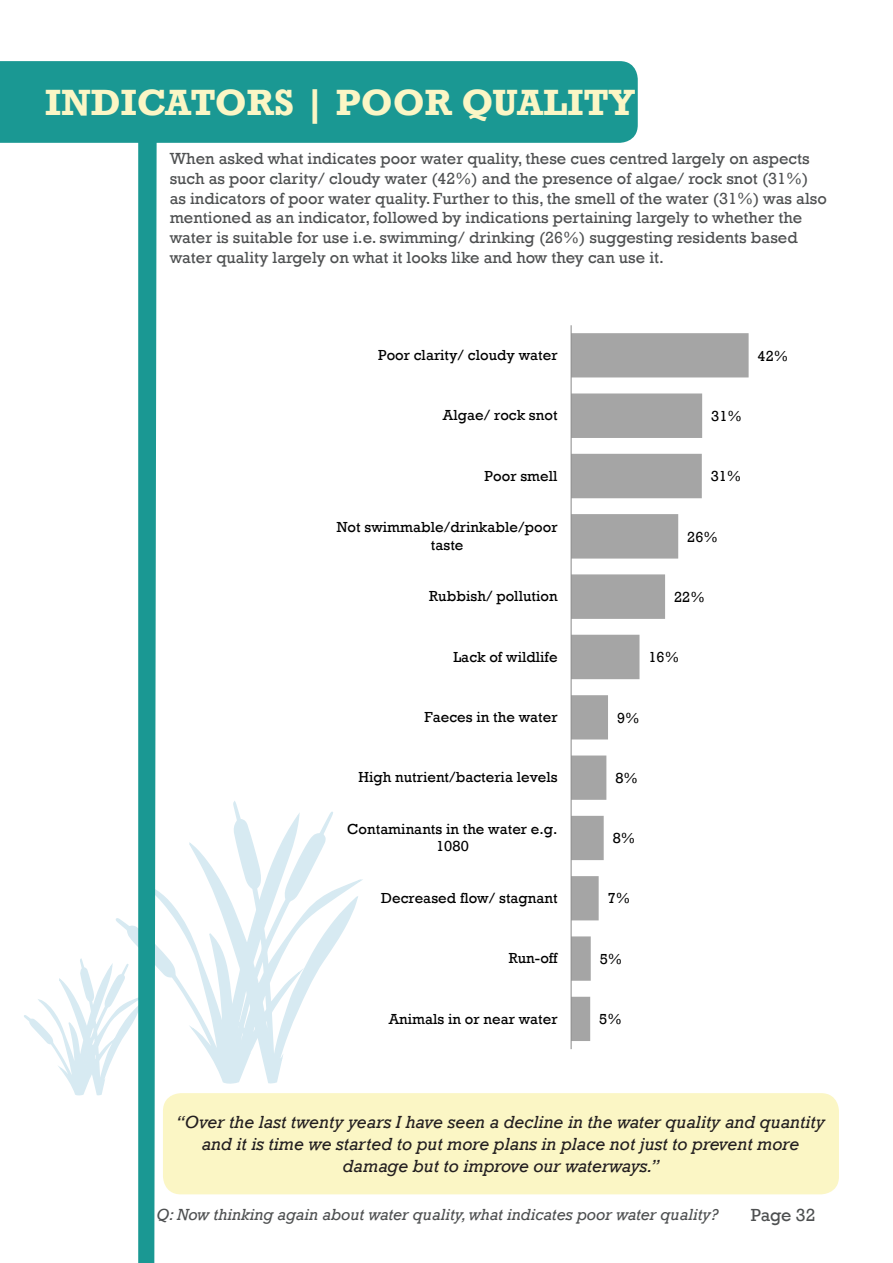
<style>
.page{position:relative;width:893px;height:1263px;background:#fff}
.page>*{position:absolute;margin:0;border:0;box-sizing:border-box;transform-origin:0 0}
.Yellow_headings{font:700 37.5px "Rockwell";color:#fbf6c5}
.t1{font:italic 18px/21.6px "Rockwell";color:#231f20;text-align:center}
.t2{font:18px "Rockwell";letter-spacing:-.01em;color:#4e5051}
.Body_text{font:16.5px/19.8px "Rockwell";color:#4e5051}
.t3{font:italic 16.5px "Rockwell";color:#4e5051}
.t4{font:15px/17.7px "Rockwell";color:#000;text-align:center}
</style>
<div class="page">
<div style="left:0;top:61px;width:638px;height:82px;background:#1a9893"></div>
<svg style="left:572px;top:333px;width:177px;height:708px"></svg>
<hr style="left:571px;top:325px;width:1px;height:724px;background:#898989">
<div style="left:163px;top:1093px;width:676px;height:101px;background:#fbf6c5;border-radius:18px"></div>
<svg style="left:157px;top:801px;width:206px;height:283px"></svg>
<svg style="left:22px;top:123px;width:135px;height:1140px"></svg>
<p class="Yellow_headings" style="left:45px;top:80px;width:592px">INDICATORS | POOR QUALITY</p>
<p class="Body_text" style="left:170px;top:149px;width:659px">When asked what indicates poor water quality, these cues centred largely on aspects such as poor clarity/ cloudy water (42%) and the presence of algae/ rock snot (31%) as indicators of poor water quality. Further to this, the smell of the water (31%) was also mentioned as an indicator, followed by indications pertaining largely to whether the water is suitable for use i.e. swimming/ drinking (26%) suggesting residents based water quality largely on what it looks like and how they can use it.</p>
<p class="t4" style="left:378px;top:346px;width:181px">Poor clarity/ cloudy water</p>
<p class="t4" style="left:758px;top:347px;width:32px">42%</p>
<p class="t4" style="left:443px;top:407px;width:116px">Algae/ rock snot</p>
<p class="t4" style="left:711px;top:407px;width:32px">31%</p>
<p class="t4" style="left:485px;top:467px;width:74px">Poor smell</p>
<p class="t4" style="left:711px;top:468px;width:32px">31%</p>
<p class="t4" style="left:337px;top:518px;width:222px">Not swimmable/drinkable/poor taste</p>
<p class="t4" style="left:687px;top:528px;width:32px">26%</p>
<p class="t4" style="left:429px;top:588px;width:130px">Rubbish/ pollution</p>
<p class="t4" style="left:674px;top:588px;width:32px">22%</p>
<p class="t4" style="left:453px;top:648px;width:106px">Lack of wildlife</p>
<p class="t4" style="left:648px;top:648px;width:32px">16%</p>
<p class="t4" style="left:425px;top:708px;width:134px">Faeces in the water</p>
<p class="t4" style="left:617px;top:709px;width:24px">9%</p>
<p class="t4" style="left:358px;top:768px;width:201px">High nutrient/bacteria levels</p>
<p class="t4" style="left:615px;top:769px;width:24px">8%</p>
<p class="t4" style="left:347px;top:820px;width:212px">Contaminants in the water e.g.<br>1080</p>
<p class="t4" style="left:613px;top:829px;width:24px">8%</p>
<p class="t4" style="left:381px;top:889px;width:178px">Decreased flow/ stagnant</p>
<p class="t4" style="left:608px;top:890px;width:24px">7%</p>
<p class="t4" style="left:509px;top:949px;width:50px">Run-off</p>
<p class="t4" style="left:600px;top:950px;width:24px">5%</p>
<p class="t4" style="left:389px;top:1010px;width:170px">Animals in or near water</p>
<p class="t4" style="left:599px;top:1010px;width:24px">5%</p>
<p class="t1" style="left:176px;top:1112px;width:650px">“Over the last twenty years I have seen a decline in the water quality and quantity and it is time we started to put more plans in place not just to prevent more</p>
<p class="t1" style="left:343px;top:1155px;width:318px">damage but to improve our waterways.”</p>
<p class="t3" style="left:157px;top:1205px;width:563px">Q: Now thinking again about water quality, what indicates poor water quality?</p>
<p class="t2" style="left:751px;top:1205px;width:66px">Page 32</p>
</div>
